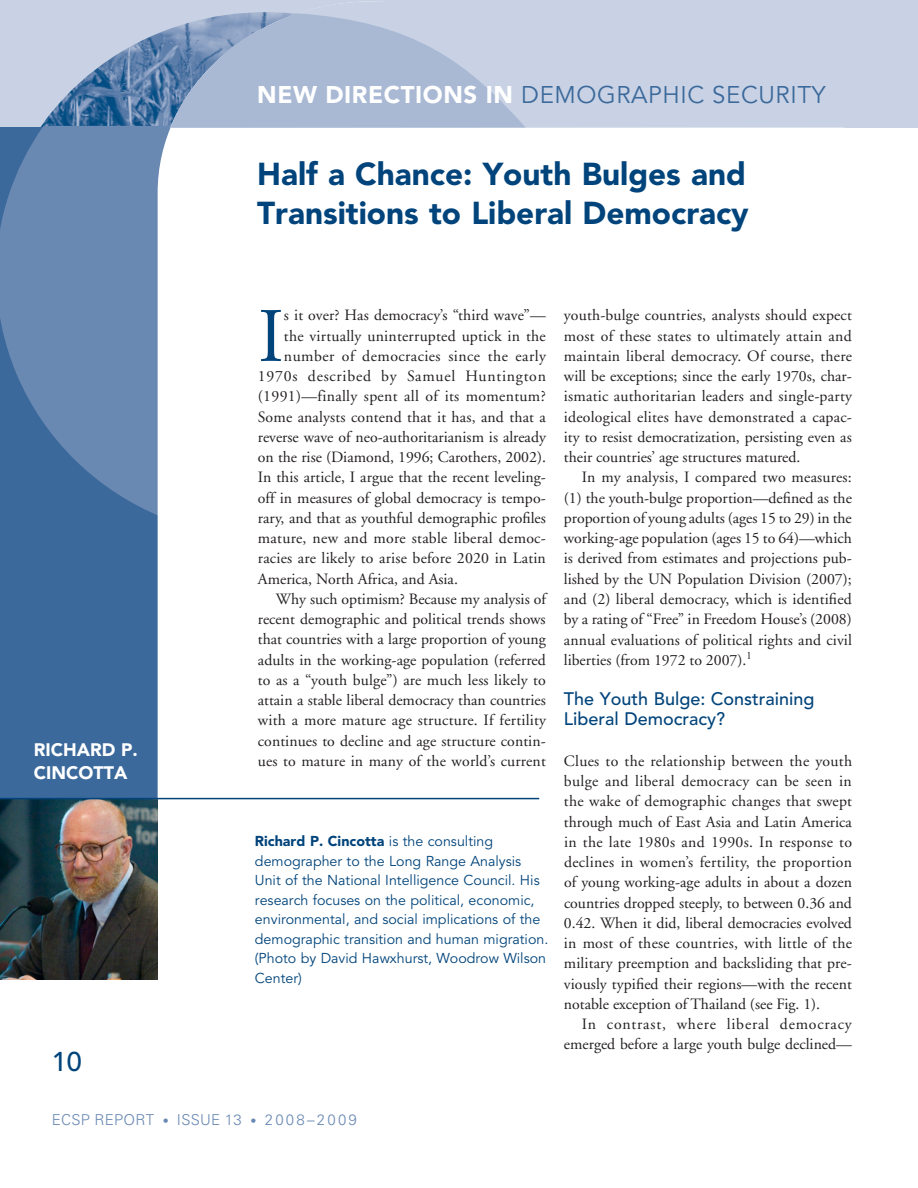
<style>
.page{position:relative;width:918px;height:1188px;background:#fff}
.page>*{position:absolute;margin:0;border:0;box-sizing:border-box;transform-origin:0 0}
.t1{font:76.8px "Adobe Garamond";color:#00447b}
.t2{font:900 31.5px/39px "Avenir";color:#00447b}
.t3{font:500 27px "Avenir";color:#00447b}
.t4{font:24px "Avenir";letter-spacing:.025em;color:#3b699b}
.t5{font:900 24px "Avenir";color:#fff}
.t6{font:500 18px/20.2px "Avenir";color:#00447b}
.t7{font:900 18px/22.5px "Avenir";color:#fff}
.t8{font:15.75px/20.2px "Adobe Garamond";letter-spacing:.005em;color:#231f20;text-align:justify}
.t9{font:15.75px "Adobe Garamond";letter-spacing:.03em;color:#231f20}
.t10{font:15.75px "Adobe Garamond";letter-spacing:.05em;color:#231f20}
.t11{font:300 15px "Univers";letter-spacing:.15em;color:#6988b2}
.t12{font:300 15px "Univers";letter-spacing:.015em;color:#6988b2}
.t13{font:14.25px/19.5px "Avenir";color:#00447b}
.s1{font-weight:900;color:#fff}
.s2{font-weight:900}
.s3{font-size:12px}
</style>
<div class="page">
<img style="left:17px;top:12px;width:130px;height:114px">
<div style="left:0;top:127px;width:178px;height:814px;background:#3b699b"></div>
<svg style="left:0;top:126px;width:147px;height:384px;fill:#6988b2"></svg>
<svg style="left:147px;top:1px;width:393px;height:940px"></svg>
<div style="left:170px;top:0;width:748px;height:128px;background:#c9d2e4"></div>
<svg style="left:171px;top:13px;width:355px;height:115px;background:#a9b9d3"></svg>
<img style="left:0;top:799px;width:158px;height:181px">
<hr style="left:0;top:798px;width:539px;height:1px;background:#00447b">
<h3 class="t5" style="left:257px;top:80px;width:125px">new directi</h3>
<h3 class="t4" style="left:423px;top:81px;width:404px"><span class="s1">ons in</span> Demographic Security</h3>
<p class="t7" style="left:34px;top:738px;width:106px">Richard P.<br>CincottA</p>
<h3 class="t3" style="left:52px;top:1046px;width:32px">10</h3>
<h2 class="t2" style="left:257px;top:154px;width:493px">Half a Chance: Youth Bulges and<br>Transitions to Liberal Democracy</h2>
<h1 class="t1" style="left:258px;top:295px;width:27px">I</h1>
<p class="t8" style="left:284px;top:306px;width:263px">s it over? Has democracy’s “third wave”—</p>
<p class="t8" style="left:284px;top:326px;width:263px">the virtually uninterrupted uptick in the</p>
<p class="t9" style="left:284px;top:347px;width:264px">number of democracies since the early</p>
<p class="t10" style="left:258px;top:368px;width:290px">1970s described by Samuel Huntington</p>
<p class="t8" style="left:258px;top:387px;width:289px">(1991)—finally spent all of its momentum?</p>
<p class="t8" style="left:258px;top:407px;width:289px">Some analysts contend that it has, and that a</p>
<p class="t8" style="left:258px;top:427px;width:289px">reverse wave of neo-authoritarianism is already</p>
<p class="t8" style="left:258px;top:447px;width:290px">on the rise (Diamond, 1996; Carothers, 2002).</p>
<p class="t8" style="left:258px;top:468px;width:289px">In this article, I argue that the recent leveling-</p>
<p class="t8" style="left:258px;top:488px;width:289px">off in measures of global democracy is tempo-</p>
<p class="t8" style="left:258px;top:508px;width:290px">rary, and that as youthful demographic profiles</p>
<p class="t8" style="left:258px;top:528px;width:289px">mature, new and more stable liberal democ-</p>
<p class="t8" style="left:258px;top:549px;width:289px">racies are likely to arise before 2020 in Latin</p>
<p class="t8" style="left:258px;top:569px;width:202px">America, North Africa, and Asia.</p>
<p class="t8" style="left:276px;top:589px;width:271px">Why such optimism? Because my analysis of</p>
<p class="t8" style="left:258px;top:609px;width:289px">recent demographic and political trends shows</p>
<p class="t8" style="left:258px;top:630px;width:289px">that countries with a large proportion of young</p>
<p class="t8" style="left:258px;top:650px;width:289px">adults in the working-age population (referred</p>
<p class="t8" style="left:258px;top:670px;width:289px">to as a “youth bulge”) are much less likely to</p>
<p class="t8" style="left:258px;top:690px;width:289px">attain a stable liberal democracy than countries</p>
<p class="t8" style="left:258px;top:711px;width:290px">with a more mature age structure. If fertility</p>
<p class="t8" style="left:258px;top:731px;width:289px">continues to decline and age structure contin-</p>
<p class="t8" style="left:258px;top:751px;width:289px">ues to mature in many of the world’s current</p>
<p class="t13" style="left:255px;top:832px;width:295px"><span class="s2">Richard P. Cincotta</span> is the consulting demographer to the Long Range Analysis Unit of the National I ntelligence Council. H is research focuses on the political, economic, environmental, and social implications of the demographic transition and human migration. (Photo by David H awxhurst, Woodrow Wilson Center)</p>
<p class="t8" style="left:564px;top:306px;width:290px">youth-bulge countries, analysts should expect most of these states to ultimately attain and maintain liberal democracy. Of course, there will be exceptions; since the early 1970s, char&shy;ismatic authoritarian leaders and single-party ideological elites have demonstrated a capac&shy;ity to resist democratization, persisting even as their countries’ age structures matured.</p>
<p class="t8" style="left:564px;top:468px;width:290px;text-indent:18px">In my analysis, I compared two measures: (1) the youth-bulge proportion—defined as the proportion of young adults (ages 15 to 29) in the working-age population (ages 15 to 64)—which is derived from estimates and projections pub&shy;lished by the UN Population Division (2007); and (2) liberal democracy, which is identified by a rating of “Free” in Freedom House’s (2008) annual evaluations of political rights and civil liberties (from 1972 to 2007).<sup>1</sup></p>
<p class="t6" style="left:564px;top:689px;width:252px">The Youth Bulge: Constraining<br>Liberal Democracy?</p>
<p class="t8" style="left:564px;top:751px;width:290px">Clues to the relationship between the youth bulge and liberal democracy can be seen in the wake of demographic changes that swept through much of East Asia and Latin America in the late 1980s and 1990s. In response to declines in women’s fertility, the proportion of young working-age adults in about a dozen countries dropped steeply, to between 0.36 and 0.42. When it did, liberal democracies evolved in most of these countries, with little of the military preemption and backsliding that pre&shy;viously typified their regions—with the recent notable exception of Thailand (see Fig. 1).</p>
<p class="t8" style="left:564px;top:1014px;width:289px;text-align:right">In contrast, where liberal democracy emerged before a large youth bulge declined—</p>
<p class="t12" style="left:52px;top:1111px;width:74px">ECSP REPOR</p>
<p class="t11" style="left:146px;top:1111px;width:213px">T <span class="s3">•</span> ISSUE 13 <span class="s3">•</span> 2008–2009</p>
</div>
